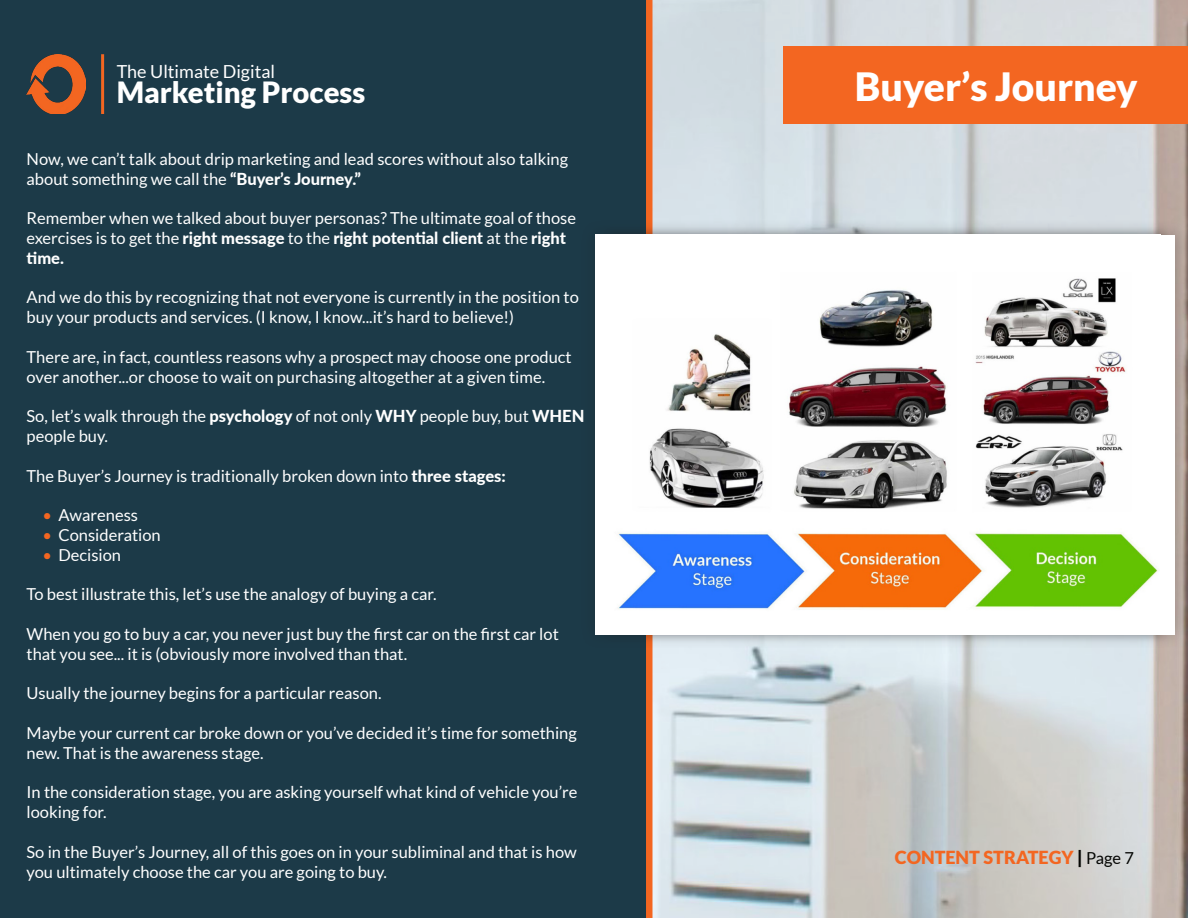
<style>
.page{position:relative;width:1188px;height:918px;background:#fff}
.page>*{position:absolute;margin:0;border:0;box-sizing:border-box;transform-origin:0 0}
.t1{font:900 39px "Lato";color:#fff}
.t2{font:900 29.25px "Lato";color:#fff}
.t3{font:900 18px "Lato";color:#f36621}
.t4{font:18px "Lato";color:#fff}
.t5{font:16.5px/19.8px "Lato";color:#fff}
.s1{font-weight:800}
.s2{color:#f36621}
.s3{color:#040503}
.s4{font-weight:400;font-size:16.5px;color:#040503}
</style>
<div class="page">
<img style="left:652px;top:0;width:536px;height:918px">
<div style="left:0;top:0;width:649px;height:918px;background:#1c3a48"></div>
<div style="left:646px;top:0;width:6px;height:918px;background:#f36621"></div>
<div style="left:783px;top:46px;width:405px;height:78px;background:#f36621"></div>
<img style="left:27px;top:54px;width:59px;height:60px">
<hr style="left:101px;top:54px;width:3px;height:60px;background:#f36621">
<div style="left:580px;top:219px;width:608px;height:431px;background:#231f20;opacity:.3"></div>
<div style="left:602px;top:226px;width:567px;height:417px;background:#231f20;opacity:.3"></div>
<img style="left:610px;top:234px;width:550px;height:401px">
<div style="left:595px;top:234px;width:14px;height:401px;background:#fff"></div>
<div style="left:1160px;top:235px;width:15px;height:400px;background:#fff"></div>
<p class="t4" style="left:117px;top:61px;width:160px">The Ultimate Digital</p>
<p class="t2" style="left:117px;top:75px;width:250px">Marketing Process</p>
<p class="t1" style="left:855px;top:64px;width:284px">Buyer’s Journey</p>
<p class="t5" style="left:27px;top:149px;width:543px">Now, we can’t talk about drip marketing and lead scores without also talking about something we call the <span class="s1">“Buyer’s Journey.”</span></p>
<p class="t5" style="left:27px;top:208px;width:551px">Remember when we talked about buyer personas? The ultimate goal of those exercises is to get the <span class="s1">right message</span> to the <span class="s1">right potential client</span> at the <span class="s1">right time.</span></p>
<p class="t5" style="left:27px;top:287px;width:554px">And we do this by recognizing that not everyone is currently in the position to buy your products and services. (I know, I know...it’s hard to believe!)</p>
<p class="t5" style="left:27px;top:347px;width:547px">There are, in fact, countless reasons why a prospect may choose one product over another...or choose to wait on purchasing altogether at a given time.</p>
<p class="t5" style="left:27px;top:406px;width:559px">So, let’s walk through the <span class="s1">psychology</span> of not only <span class="s1">WHY</span> people buy, but <span class="s1">WHEN </span>people buy.</p>
<p class="t5" style="left:27px;top:466px;width:481px">The Buyer’s Journey is traditionally broken down into <span class="s1">three stages:</span></p>
<p class="t5" style="left:43px;top:505px;width:97px"><span class="s2">•</span> Awareness</p>
<p class="t5" style="left:43px;top:525px;width:120px"><span class="s2">•</span> Consideration</p>
<p class="t5" style="left:43px;top:545px;width:80px"><span class="s2">•</span> Decision</p>
<p class="t5" style="left:27px;top:584px;width:411px">To best illustrate this, let’s use the analogy of buying a car.</p>
<p class="t5" style="left:27px;top:624px;width:534px">When you go to buy a car, you never just buy the first car on the first car lot that you see... it is (obviously more involved than that.</p>
<p class="t5" style="left:27px;top:683px;width:357px">Usually the journey begins for a particular reason.</p>
<p class="t5" style="left:27px;top:723px;width:552px">Maybe your current car broke down or you’ve decided it’s time for something new. That is the awareness stage.</p>
<p class="t5" style="left:27px;top:782px;width:553px">In the consideration stage, you are asking yourself what kind of vehicle you’re looking for.</p>
<p class="t5" style="left:27px;top:842px;width:552px">So in the Buyer’s Journey, all of this goes on in your subliminal and that is how you ultimately choose the car you are going to buy.</p>
<p class="t3" style="left:895px;top:847px;width:241px">CONTENT STRATEGY <span class="s3">|</span> <span class="s4">Page 7</span></p>
</div>
